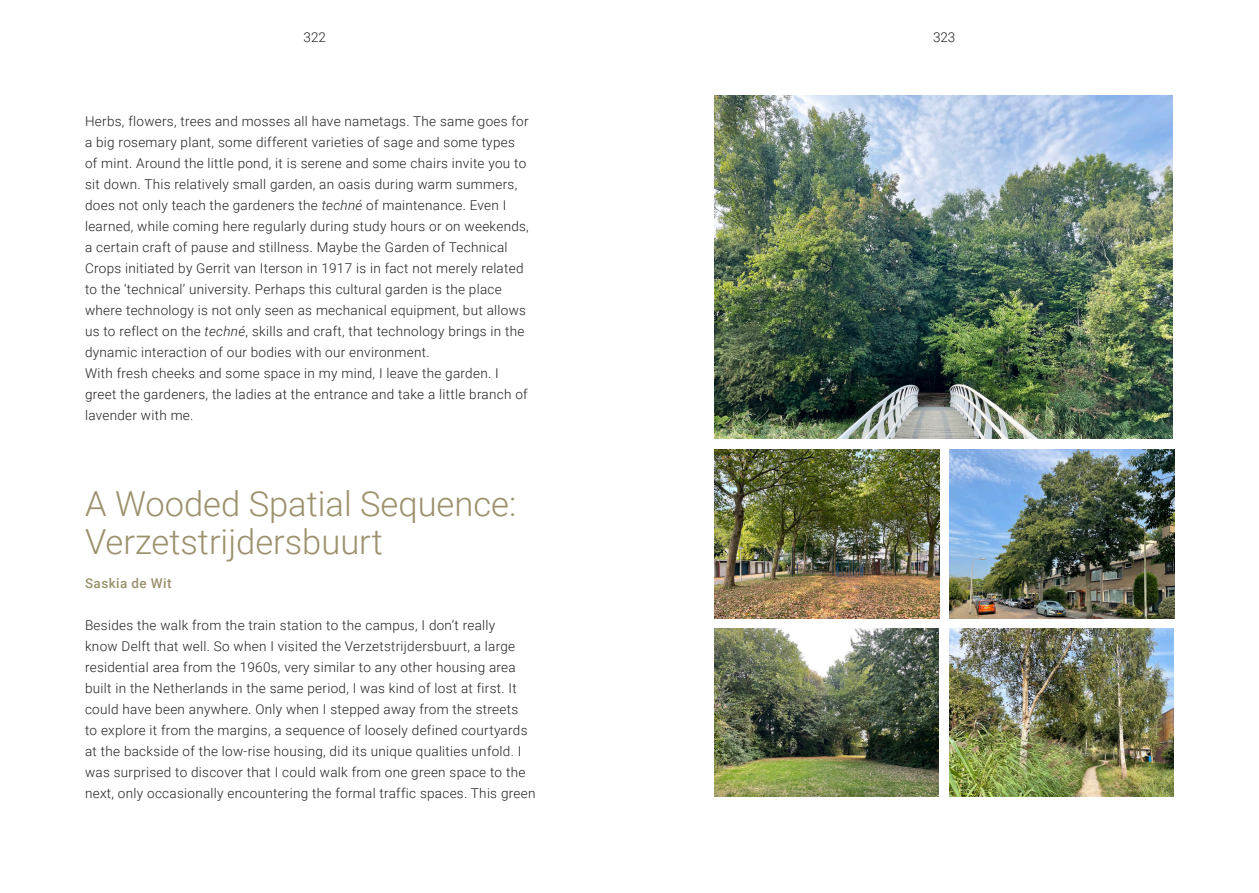
<style>
.page{position:relative;width:1259px;height:893px;background:#fff}
.page>*{position:absolute;margin:0;border:0;box-sizing:border-box;transform-origin:0 0}
.kop-Delft{font:300 34.5px/37.5px "Roboto";color:#9c916c}
.broodtekst-Roboto-light_A5{font:300 13.5px/21px "Roboto";letter-spacing:.02em;color:#231f20}
.Writingplace-author_Roboto_A5_med{font:500 13.5px "Roboto";letter-spacing:.03em;color:#9c916c}
.s1{font-style:italic}
</style>
<div class="page">
<img style="left:949px;top:450px;width:225px;height:169px">
<img style="left:714px;top:96px;width:458px;height:343px">
<img style="left:714px;top:450px;width:225px;height:168px">
<img style="left:714px;top:628px;width:224px;height:168px">
<img style="left:949px;top:628px;width:225px;height:168px">
<p class="broodtekst-Roboto-light_A5" style="left:303px;top:26px;width:24px">322</p>
<p class="broodtekst-Roboto-light_A5" style="left:933px;top:26px;width:24px">323</p>
<p class="broodtekst-Roboto-light_A5" style="left:85px;top:110px;width:445px">Herbs, flowers, trees and mosses all have nametags. The same goes for a big rosemary plant, some different varieties of sage and some types of mint. Around the little pond, it is serene and some chairs invite you to sit down. This relatively small garden, an oasis during warm summers, does not only teach the gardeners the <span class="s1">techné</span> of maintenance. Even I learned, while coming here regularly during study hours or on weekends, a certain craft of pause and stillness. Maybe the Garden of Technical Crops initiated by Gerrit van Iterson in 1917 is in fact not merely related to the ‘technical’ university. Perhaps this cultural garden is the place where technology is not only seen as mechanical equipment, but allows us to reflect on the <span class="s1">techné</span>, skills and craft, that technology brings in the dynamic interaction of our bodies with our environment.</p>
<p class="broodtekst-Roboto-light_A5" style="left:85px;top:362px;width:444px">With fresh cheeks and some space in my mind, I leave the garden. I greet the gardeners, the ladies at the entrance and take a little branch of lavender with me.</p>
<p class="kop-Delft" style="left:85px;top:484px;width:433px">A Wooded Spatial Sequence:<br>Verzetstrijdersbuurt</p>
<p class="Writingplace-author_Roboto_A5_med" style="left:85px;top:574px;width:88px">Saskia de Wit</p>
<p class="broodtekst-Roboto-light_A5" style="left:85px;top:614px;width:452px">Besides the walk from the train station to the campus, I don’t really<br>know Delft that well. So when I visited the Verzetstrijdersbuurt, a large residential area from the 1960s, very similar to any other housing area built in the Netherlands in the same period, I was kind of lost at first. It could have been anywhere. Only when I stepped away from the streets<br>to explore it from the margins, a sequence of loosely defined courtyards at the backside of the low-rise housing, did its unique qualities unfold. I was surprised to discover that I could walk from one green space to the next, only occasionally encountering the formal traffic spaces. This green</p>
</div>
